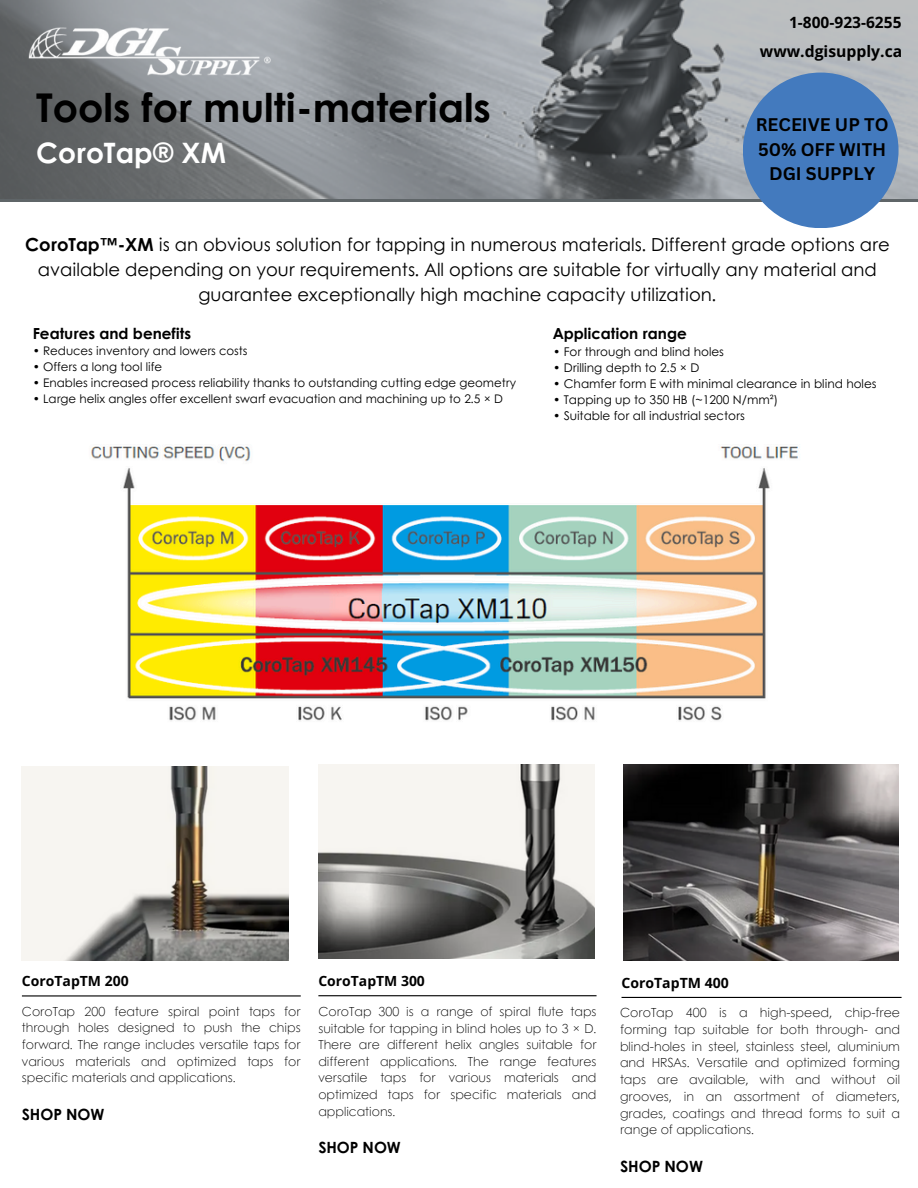
<style>
.page{position:relative;width:918px;height:1188px;background:#fff}
.page>*{position:absolute;margin:0;border:0;box-sizing:border-box;transform-origin:0 0}
.t1{font:700 39.75px "Century Gothic";color:#000}
.t2{font:700 28.2px "Century Gothic";color:#fff}
.t3{font:18px/24.8px "Century Gothic";color:#000;text-align:center}
.t4{font:700 17.85px/24.6px "Canva Sans";color:#000;text-align:center}
.t5{font:700 15.75px "Open Sans";color:#000}
.t6{font:700 15.6px "Century Gothic";color:#000}
.t7{font:700 15.45px "Century Gothic";color:#000}
.t8{font:700 15.45px "Open Sans";color:#000}
.t9{font:700 15.3px "Century Gothic";color:#000}
.t10{font:700 14.1px "Open Sans";color:#000}
.t11{font:700 13.95px "Open Sans";color:#000}
.t12{font:300 12.6px/16.8px "Century Gothic";color:#000;text-align:justify}
.t13{font:300 12.45px/16.6px "Century Gothic";color:#000;text-align:justify}
.t14{font:12px "Century Gothic";color:#000}
.t15{font:11.85px "Century Gothic";color:#000}
.s1{font-weight:700}
</style>
<div class="page">
<img style="left:318px;top:765px;width:276px;height:193px">
<img style="left:22px;top:767px;width:267px;height:193px">
<hr style="left:318px;top:995px;width:279px;height:1px;background:#000">
<hr style="left:22px;top:995px;width:279px;height:2px;background:#000">
<hr style="left:622px;top:997px;width:280px;height:1px;background:#000">
<img style="left:91px;top:446px;width:707px;height:275px">
<img style="left:623px;top:765px;width:276px;height:196px">
<img style="left:0;top:0;width:918px;height:199px">
<img style="left:7px;top:8px;width:275px;height:69px">
<div style="left:743px;top:73px;width:156px;height:155px;background:#437abe;border-radius:50%"></div>
<p class="t8" style="left:789px;top:11px;width:114px">1-800-923-6255</p>
<p class="t1" style="left:36px;top:77px;width:456px">Tools for multi-materials</p>
<p class="t2" style="left:36px;top:132px;width:191px">CoroTap® XM</p>
<p class="t5" style="left:760px;top:40px;width:144px">www.dgisupply.ca</p>
<p class="t4" style="left:756px;top:112px;width:134px">RECEIVE UP TO<br>50% OFF WITH<br>DGI SUPPLY</p>
<p class="t3" style="left:25px;top:231px;width:866px"><span class="s1">CoroTap™-XM</span> is an obvious solution for tapping in numerous materials. Different grade options are available depending on your requirements. All options are suitable for virtually any material and guarantee exceptionally high machine capacity utilization.</p>
<p class="t9" style="left:33px;top:321px;width:160px">Features and benefits</p>
<p class="t15" style="left:33px;top:342px;width:216px">• Reduces inventory and lowers costs</p>
<p class="t15" style="left:33px;top:358px;width:131px">• Offers a long tool life</p>
<p class="t15" style="left:33px;top:374px;width:485px">• Enables increased process reliability thanks to outstanding cutting edge geometry</p>
<h6 class="t15" style="left:33px;top:390px;width:472px">• Large helix angles offer excellent swarf evacuation and machining up to 2.5 × D</h6>
<p class="t9" style="left:553px;top:322px;width:135px">Application range</p>
<h4 class="t14" style="left:553px;top:342px;width:172px">• For through and blind holes</h4>
<h6 class="t14" style="left:553px;top:359px;width:148px">• Drilling depth to 2.5 × D</h6>
<p class="t14" style="left:553px;top:375px;width:325px">• Chamfer form E with minimal clearance in blind holes</p>
<h4 class="t14" style="left:553px;top:391px;width:227px">• Tapping up to 350 HB (~1200 N/mm²)</h4>
<h6 class="t14" style="left:553px;top:407px;width:193px">• Suitable for all industrial sectors</h6>
<h3 class="t11" style="left:22px;top:971px;width:108px">CoroTapTM 200</h3>
<h2 class="t11" style="left:318px;top:971px;width:108px">CoroTapTM 300</h2>
<p class="t10" style="left:622px;top:973px;width:109px">CoroTapTM 400</p>
<p class="t13" style="left:318px;top:1003px;width:280px">CoroTap 300 is a range of spiral flute taps suitable for tapping in blind holes up to 3 × D.<br>There are different helix angles suitable for different applications. The range features versatile taps for various materials and optimized taps for specific materials and applications.</p>
<p class="t7" style="left:318px;top:1136px;width:84px">SHOP NOW</p>
<p class="t13" style="left:22px;top:1002px;width:280px">CoroTap 200 feature spiral point taps for through holes designed to push the chips forward. The range includes versatile taps for various materials and optimized taps for specific materials and applications.</p>
<p class="t7" style="left:22px;top:1102px;width:84px">SHOP NOW</p>
<p class="t12" style="left:620px;top:1004px;width:282px">CoroTap 400 is a high-speed, chip-free forming tap suitable for both through- and blind-holes in steel, stainless steel, aluminium and HRSAs. Versatile and optimized forming taps are available, with and without oil grooves, in an assortment of diameters, grades, coatings and thread forms to suit a range of applications.</p>
<p class="t6" style="left:620px;top:1154px;width:84px">SHOP NOW</p>
</div>
